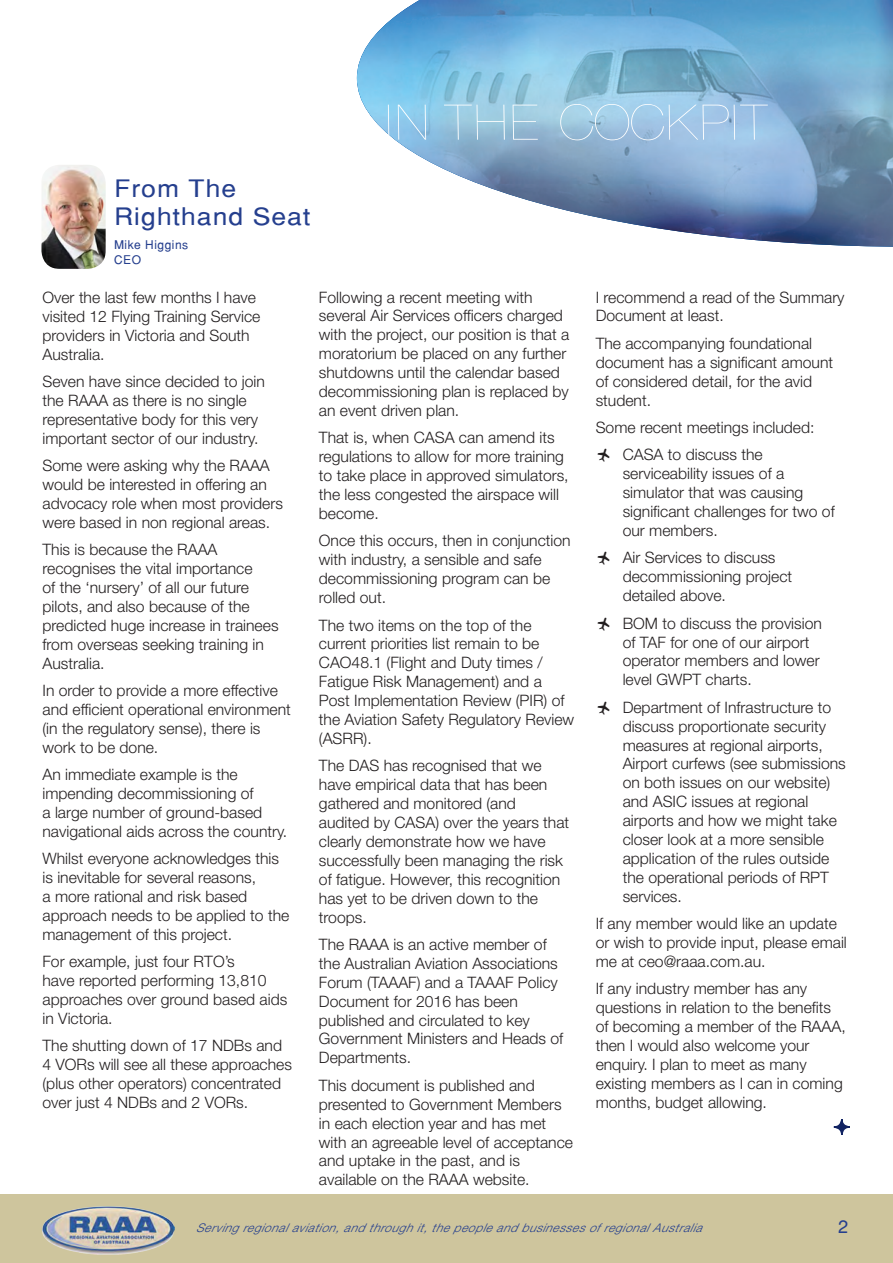
<style>
.page{position:relative;width:893px;height:1263px;background:#fff}
.page>*{position:absolute;margin:0;border:0;box-sizing:border-box;transform-origin:0 0}
.t1{font:italic 100 52.5px "Partridge Obl";letter-spacing:-.03em;color:#fff;scale:1.05 1}
.t2{font:24px "Partridge";letter-spacing:.04em;color:#253f8e;scale:1.1 1}
.t3{font:18px "Partridge";color:#253f8e}
.t4{font:300 15.75px/18.9px "Helvetica Neue LT Std";color:#231f20}
.t5{font:italic 300 12px "Helvetica Neue LT Std";color:#253f8e}
.t6{font:12px/14.4px "Partridge";letter-spacing:.04em;color:#253f8e}
</style>
<div class="page">
<img style="left:357px;top:1px;width:535px;height:246px">
<div style="left:0;top:1195px;width:893px;height:68px;background:#cec59d"></div>
<img style="left:43px;top:1207px;width:131px;height:47px">
<svg style="left:834px;top:1119px;width:16px;height:16px"></svg>
<div style="left:833px;top:1118px;width:17px;height:18px;border:2px solid #112362;border-radius:50%"></div>
<img style="left:41px;top:165px;width:65px;height:104px">
<p class="t1" style="left:383px;top:102px;width:370px">IN THE COCKPIT</p>
<p class="t2" style="left:114px;top:174px;width:113px">From The</p>
<p class="t2" style="left:114px;top:202px;width:180px">Righthand Seat</p>
<p class="t6" style="left:114px;top:238px;width:76px">Mike Higgins<br>CEO</p>
<p class="t4" style="left:43px;top:287px;width:219px">Over the last few months I have visited 12 Flying Training Service providers in Victoria and South<br>Australia.</p>
<p class="t4" style="left:43px;top:372px;width:224px">Seven have since decided to join the RAAA as there is no single representative body for this very important sector of our industry.</p>
<p class="t4" style="left:43px;top:456px;width:242px">Some were asking why the RAAA would be interested in offering an advocacy role when most providers were based in non regional areas.</p>
<p class="t4" style="left:43px;top:540px;width:238px">This is because the RAAA recognises the vital importance<br>of the ‘nursery’ of all our future pilots, and also because of the predicted huge increase in trainees from overseas seeking training in<br>Australia.</p>
<p class="t4" style="left:43px;top:681px;width:250px">In order to provide a more effective and efficient operational environment (in the regulatory sense), there is work to be done.</p>
<p class="t4" style="left:43px;top:765px;width:246px">An immediate example is the impending decommissioning of<br>a large number of ground-based navigational aids across the country.</p>
<p class="t4" style="left:43px;top:849px;width:248px">Whilst everyone acknowledges this is inevitable for several reasons,<br>a more rational and risk based approach needs to be applied to the management of this project.</p>
<p class="t4" style="left:43px;top:952px;width:246px">For example, just four RTO’s<br>have reported performing 13,810 approaches over ground based aids in Victoria.</p>
<p class="t4" style="left:43px;top:1036px;width:251px">The shutting down of 17 NDBs and<br>4 VORs will see all these approaches (plus other operators) concentrated over just 4 NDBs and 2 VORs.</p>
<p class="t4" style="left:319px;top:287px;width:252px">Following a recent meeting with several Air Services officers charged with the project, our position is that a moratorium be placed on any further shutdowns until the calendar based decommissioning plan is replaced by an event driven plan.</p>
<p class="t4" style="left:319px;top:428px;width:251px">That is, when CASA can amend its regulations to allow for more training to take place in approved simulators, the less congested the airspace will become.</p>
<p class="t4" style="left:319px;top:531px;width:253px">Once this occurs, then in conjunction with industry, a sensible and safe decommissioning program can be rolled out.</p>
<p class="t4" style="left:319px;top:615px;width:257px">The two items on the top of the current priorities list remain to be<br>CAO48.1 (Flight and Duty times /<br>Fatigue Risk Management) and a<br>Post Implementation Review (PIR) of the Aviation Safety Regulatory Review (ASRR).</p>
<p class="t4" style="left:319px;top:756px;width:252px">The DAS has recognised that we have empirical data that has been gathered and monitored (and audited by CASA) over the years that clearly demonstrate how we have successfully been managing the risk of fatigue. However, this recognition has yet to be driven down to the troops.</p>
<p class="t4" style="left:319px;top:934px;width:246px">The RAAA is an active member of the Australian Aviation Associations<br>Forum (TAAAF) and a TAAAF Policy<br>Document for 2016 has been published and circulated to key<br>Government Ministers and Heads of<br>Departments.</p>
<p class="t4" style="left:319px;top:1075px;width:256px">This document is published and presented to Government Members in each election year and has met with an agreeable level of acceptance and uptake in the past, and is available on the RAAA website.</p>
<p class="t4" style="left:596px;top:287px;width:250px">I recommend a read of the Summary<br>Document at least.</p>
<p class="t4" style="left:596px;top:333px;width:239px">The accompanying foundational document has a significant amount of considered detail, for the avid student.</p>
<p class="t4" style="left:596px;top:418px;width:220px">Some recent meetings included:</p>
<p class="t4" style="left:623px;top:445px;width:214px">CASA to discuss the serviceability issues of a simulator that was causing significant challenges for two of our members.</p>
<p class="t4" style="left:623px;top:548px;width:171px">Air Services to discuss decommissioning project detailed above.</p>
<p class="t4" style="left:623px;top:613px;width:201px">BOM to discuss the provision of TAF for one of our airport operator members and lower level GWPT charts.</p>
<p class="t4" style="left:623px;top:697px;width:225px">Department of Infrastructure to discuss proportionate security measures at regional airports,<br>Airport curfews (see submissions on both issues on our website) and ASIC issues at regional airports and how we might take closer look at a more sensible application of the rules outside the operational periods of RPT services.</p>
<p class="t4" style="left:596px;top:914px;width:253px">If any member would like an update or wish to provide input, please email me at ceo@raaa.com.au.</p>
<p class="t4" style="left:596px;top:979px;width:252px">If any industry member has any questions in relation to the benefits of becoming a member of the RAAA, then I would also welcome your enquiry. I plan to meet as many existing members as I can in coming months, budget allowing.</p>
<p class="t5" style="left:196px;top:1220px;width:514px">Servingregionalaviation,andthroughit,thepeopleandbusinessesofregionalAustralia</p>
<p class="t3" style="left:838px;top:1215px;width:12px">2</p>
</div>
